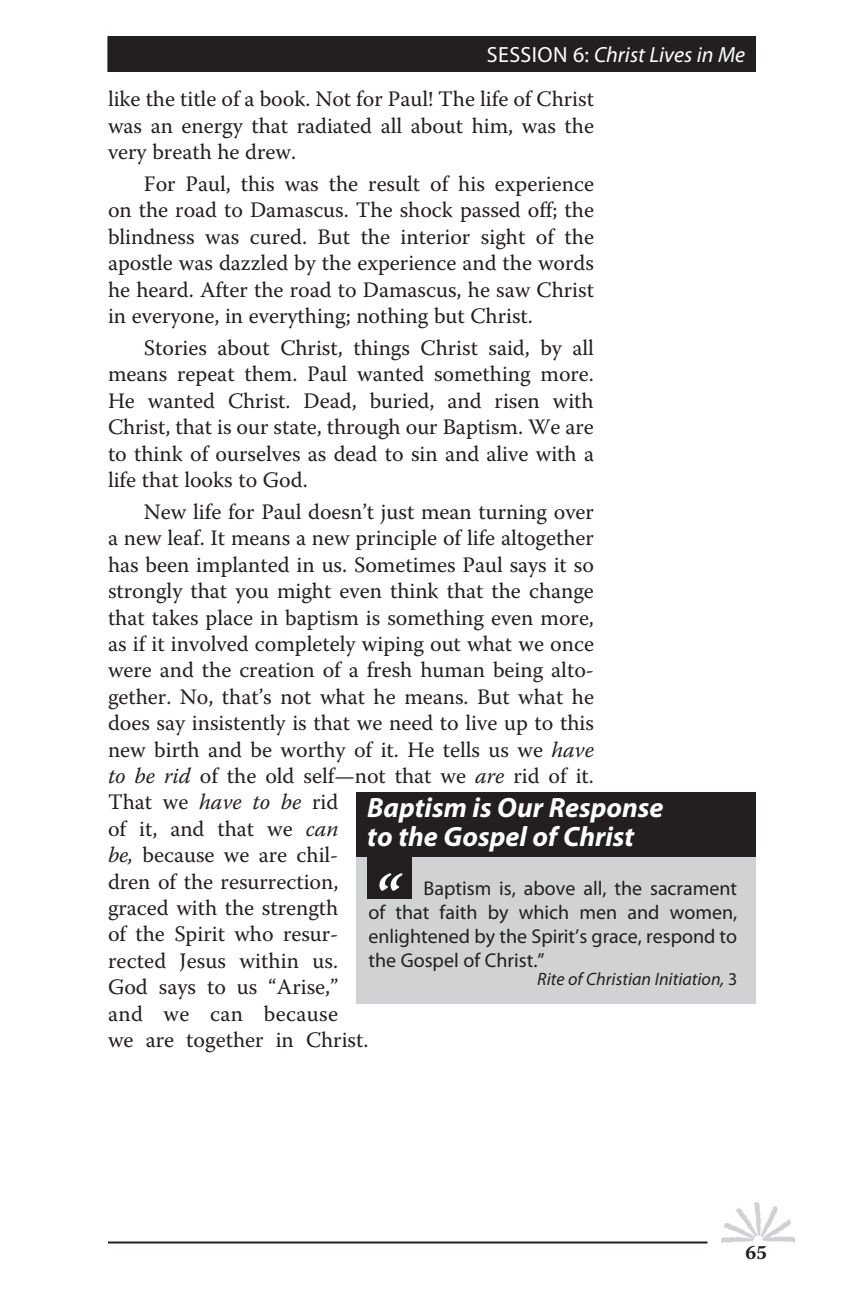
<style>
.page{position:relative;width:864px;height:1296px;background:#fff}
.page>*{position:absolute;margin:0;border:0;box-sizing:border-box;transform-origin:0 0}
.t1{font:italic 700 60px "Warnock Pro";color:#fff}
.t2{font:italic 700 28px/30px "Myriad Pro";color:#fff}
.t3{font:22px/26.4px "Warnock Pro";color:#231f20;text-align:justify}
.t4{font:italic 22px "Myriad Pro";color:#fff}
.t5{font:20px/24px "Myriad Pro";color:#231f20;text-align:justify}
.t6{font:700 20px "Warnock Pro";color:#231f20}
.t7{font:italic 18px "Myriad Pro";color:#231f20}
.s1{font-style:normal}
.s2{font-style:italic}
</style>
<div class="page">
<div style="left:108px;top:37px;width:647px;height:34px;background:#231f20"></div>
<div style="left:107px;top:36px;width:649px;height:36px;border:2px solid #231f20"></div>
<img style="left:722px;top:1202px;width:72px;height:41px">
<hr style="left:108px;top:1242px;width:599px;height:2px;background:#231f20">
<div style="left:356px;top:792px;width:400px;height:66px;background:#231f20"></div>
<div style="left:356px;top:857px;width:400px;height:147px;background:#d1d2d4"></div>
<div style="left:367px;top:854px;width:45px;height:45px;background:#231f20"></div>
<p class="t4" style="left:487px;top:41px;width:260px"><span class="s1">SESSION 6:</span> Christ Lives in Me</p>
<p class="t3" style="left:108px;top:85px;width:488px">like the title of a book. Not for Paul! The life of Christ was an energy that radiated all about him, was the very breath he drew.</p>
<p class="t3" style="left:108px;top:170px;width:488px;text-indent:36px">For Paul, this was the result of his experience on the road to Damascus. The shock passed off; the blindness was cured. But the interior sight of the apostle was dazzled by the experience and the words he heard. After the road to Damascus, he saw Christ in everyone, in everything; nothing but Christ.</p>
<p class="t3" style="left:108px;top:334px;width:488px;text-indent:36px">Stories about Christ, things Christ said, by all means repeat them. Paul wanted something more.<br>He wanted Christ. Dead, buried, and risen with Christ, that is our state, through our Baptism. We are to think of ourselves as dead to sin and alive with a life that looks to God.</p>
<p class="t3" style="left:108px;top:498px;width:488px;text-align:left;text-indent:36px">New life for Paul doesn’t just mean turning over a new leaf. It means a new principle of life altogether has been implanted in us. Sometimes Paul says it so strongly that you might even think that the change that takes place in baptism is something even more, as if it involved completely wiping out what we once were and the creation of a fresh human being alto&shy;gether. No, that’s not what he means. But what he does say insistently is that we need to live up to this new birth and be worthy of it. He tells us we <span class="s2">have to be rid</span> of the old self—not that we <span class="s2">are</span> rid of it.<br>That we <span class="s2">have to be</span> rid<br>of it, and that we <span class="s2">can<br>be,</span> because we are chil-<br>dren of the resurrection,<br>graced with the strength<br>of the Spirit who resur-<br>rected Jesus within us.<br>God says to us “Arise,”<br>and we can because<br>we are together in Christ.</p>
<p class="t2" style="left:367px;top:791px;width:298px">Baptism is Our Response to the Gospel of Christ</p>
<p class="t5" style="left:368px;top:876px;width:370px;text-indent:55px">Baptism is, above all, the sacrament of that faith by which men and women, enlightened by the Spirit’s grace, respond to the Gospel of Christ.”</p>
<p class="t7" style="left:537px;top:968px;width:202px">Rite of Christian Initiation, <span class="s1">3</span></p>
<h1 class="t1" style="left:373px;top:859px;width:27px">“</h1>
<p class="t6" style="left:746px;top:1241px;width:23px">65</p>
</div>
